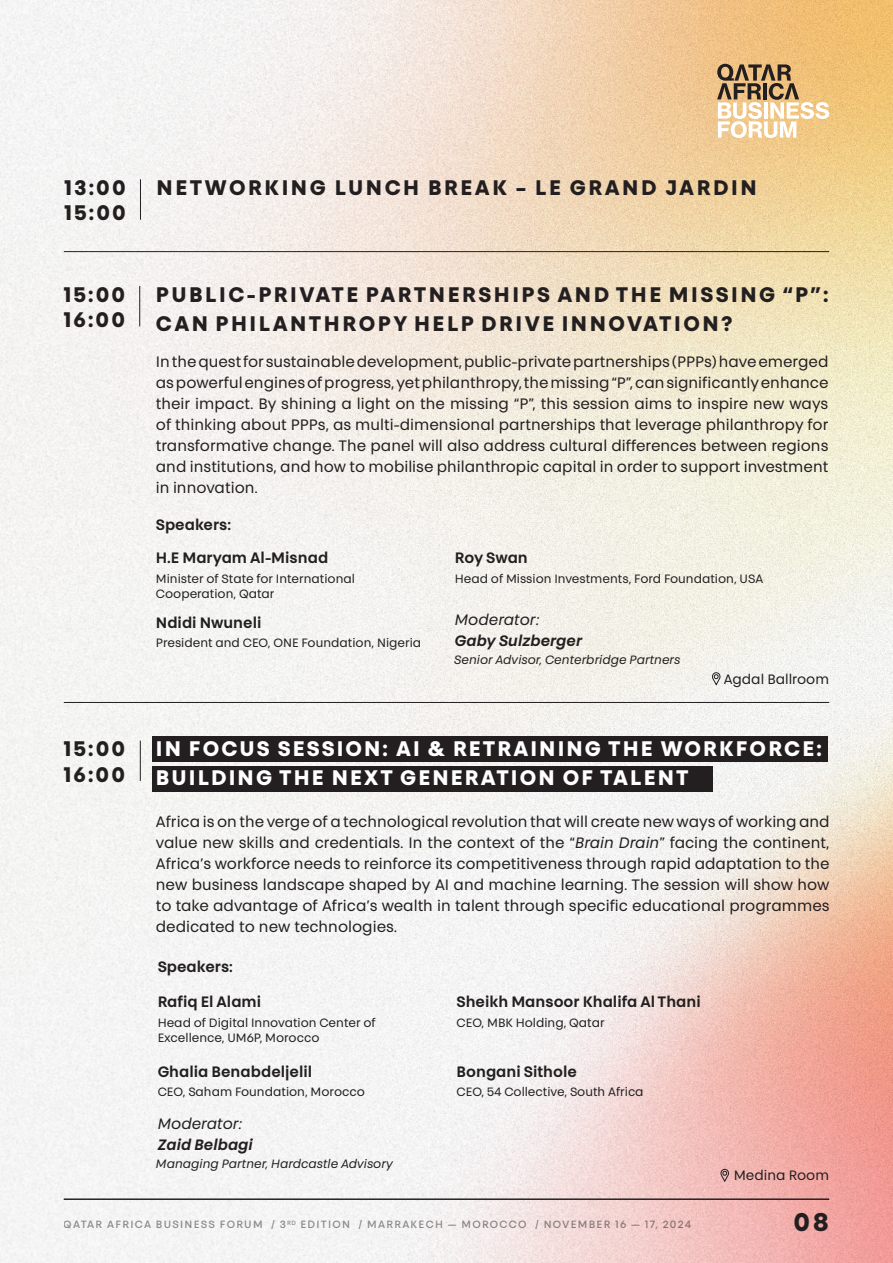
<style>
.page{position:relative;width:893px;height:1263px;background:#fff}
.page>*{position:absolute;margin:0;border:0;box-sizing:border-box;transform-origin:0 0}
.t1{font:700 25.5px "Touche";color:#231f20}
.t2{font:700 21px/28.8px "Touche";letter-spacing:.12em;color:#231f20}
.t3{font:700 21px/28.8px "Touche";letter-spacing:.1em;color:#fff}
.t4{font:15px/21px "Touche";color:#231f20;text-align:justify}
.t5{font:600 15px "Touche";color:#231f20}
.t6{font:italic 600 15px "Touche";color:#231f20}
.t7{font:italic 15px "Touche";color:#231f20}
.t8{font:13.5px "Touche";color:#231f20}
.t9{font:12px/15px "Touche";color:#231f20}
.t10{font:italic 12px "Touche";color:#231f20}
.t11{font:500 10.5px "Touche";letter-spacing:.12em;color:#231f20}
.s1{font-style:italic}
</style>
<div class="page">
<img style="left:0;top:0;width:893px;height:1263px">
<svg style="left:717px;top:64px;width:112px;height:74px"></svg>
<hr style="left:64px;top:1199px;width:765px;height:1px;background:#231f20">
<hr style="left:139px;top:286px;width:1px;height:40px;background:#231f20">
<hr style="left:64px;top:702px;width:765px;height:1px;background:#231f20">
<hr style="left:140px;top:179px;width:1px;height:41px;background:#231f20">
<hr style="left:64px;top:251px;width:765px;height:1px;background:#231f20">
<div style="left:153px;top:736px;width:675px;height:26px;background:#231f20"></div>
<div style="left:153px;top:766px;width:560px;height:25px;background:#231f20"></div>
<hr style="left:140px;top:740px;width:1px;height:41px;background:#231f20">
<svg style="left:712px;top:672px;width:9px;height:16px"></svg>
<svg style="left:720px;top:1168px;width:9px;height:16px"></svg>
<p class="t2" style="left:64px;top:173px;width:63px">13:00</p>
<p class="t2" style="left:64px;top:198px;width:63px">15:00</p>
<p class="t2" style="left:63px;top:280px;width:63px">15:00</p>
<p class="t2" style="left:63px;top:305px;width:63px">16:00</p>
<p class="t2" style="left:63px;top:734px;width:63px">15:00</p>
<p class="t2" style="left:63px;top:759px;width:63px">16:00</p>
<p class="t2" style="left:157px;top:173px;width:602px">NETWORKING LUNCH BREAK – LE GRAND JARDIN</p>
<p class="t2" style="left:156px;top:280px;width:674px">PUBLIC-PRIVATE PARTNERSHIPS AND THE MISSING “P”:<br>CAN PHILANTHROPY HELP DRIVE INNOVATION?</p>
<p class="t4" style="left:156px;top:350px;width:674px">In the quest for sustainable development, public-private partnerships (PPPs) have emerged as powerful engines of progress, yet philanthropy, the missing “P”, can significantly enhance their impact. By shining a light on the missing “P”, this session aims to inspire new ways of thinking about PPPs, as multi-dimensional partnerships that leverage philanthropy for transformative change. The panel will also address cultural differences between regions and institutions, and how to mobilise philanthropic capital in order to support investment in innovation.</p>
<p class="t5" style="left:156px;top:515px;width:77px">Speakers:</p>
<p class="t5" style="left:156px;top:548px;width:174px">H.E Maryam Al-Misnad</p>
<p class="t9" style="left:156px;top:571px;width:201px">Minister of State for International</p>
<p class="t9" style="left:156px;top:586px;width:120px">Cooperation, Qatar</p>
<p class="t9" style="left:156px;top:635px;width:267px">President and CEO, ONE Foundation, Nigeria</p>
<p class="t5" style="left:156px;top:613px;width:107px">Ndidi Nwuneli</p>
<p class="t5" style="left:455px;top:548px;width:75px">Roy Swan</p>
<p class="t9" style="left:455px;top:571px;width:310px">Head of Mission Investments, Ford Foundation, USA</p>
<p class="t7" style="left:455px;top:610px;width:86px">Moderator:</p>
<p class="t6" style="left:455px;top:631px;width:129px">Gaby Sulzberger</p>
<p class="t10" style="left:454px;top:653px;width:228px">Senior Advisor, Centerbridge Partners</p>
<p class="t8" style="left:724px;top:670px;width:107px">Agdal Ballroom</p>
<p class="t3" style="left:156px;top:734px;width:667px">IN FOCUS SESSION: AI &amp; RETRAINING THE WORKFORCE:<br>BUILDING THE NEXT GENERATION OF TALENT</p>
<p class="t4" style="left:156px;top:811px;width:675px">Africa is on the verge of a technological revolution that will create new ways of working and value new skills and credentials. In the context of the “<span class="s1">Brain Drain</span>” facing the continent, Africa’s workforce needs to reinforce its competitiveness through rapid adaptation to the new business landscape shaped by AI and machine learning. The session will show how to take advantage of Africa’s wealth in talent through specific educational programmes dedicated to new technologies.</p>
<p class="t5" style="left:158px;top:957px;width:77px">Speakers:</p>
<p class="t5" style="left:158px;top:992px;width:105px">Rafiq El Alami</p>
<p class="t5" style="left:457px;top:992px;width:246px">Sheikh Mansoor Khalifa Al Thani</p>
<p class="t9" style="left:158px;top:1014px;width:220px">Head of Digital Innovation Center of<br>Excellence, UM6P, Morocco</p>
<p class="t9" style="left:457px;top:1014px;width:150px">CEO, MBK Holding, Qatar</p>
<p class="t5" style="left:158px;top:1062px;width:156px">Ghalia Benabdeljelil</p>
<p class="t5" style="left:457px;top:1062px;width:122px">Bongani Sithole</p>
<p class="t9" style="left:457px;top:1084px;width:189px">CEO, 54 Collective, South Africa</p>
<p class="t9" style="left:158px;top:1084px;width:209px">CEO, Saham Foundation, Morocco</p>
<p class="t7" style="left:158px;top:1114px;width:86px">Moderator:</p>
<p class="t6" style="left:158px;top:1135px;width:97px">Zaid Belbagi</p>
<p class="t10" style="left:156px;top:1156px;width:239px">Managing Partner, Hardcastle Advisory</p>
<p class="t8" style="left:734px;top:1167px;width:97px">Medina Room</p>
<p class="t11" style="left:64px;top:1218px;width:629px">QATAR AFRICA BUSINESS FORUM / 3<sup>RD</sup> EDITION / MARRAKECH –– MOROCCO / NOVEMBER 16 –– 17, 2024</p>
<p class="t1" style="left:793px;top:1206px;width:37px">08</p>
</div>
